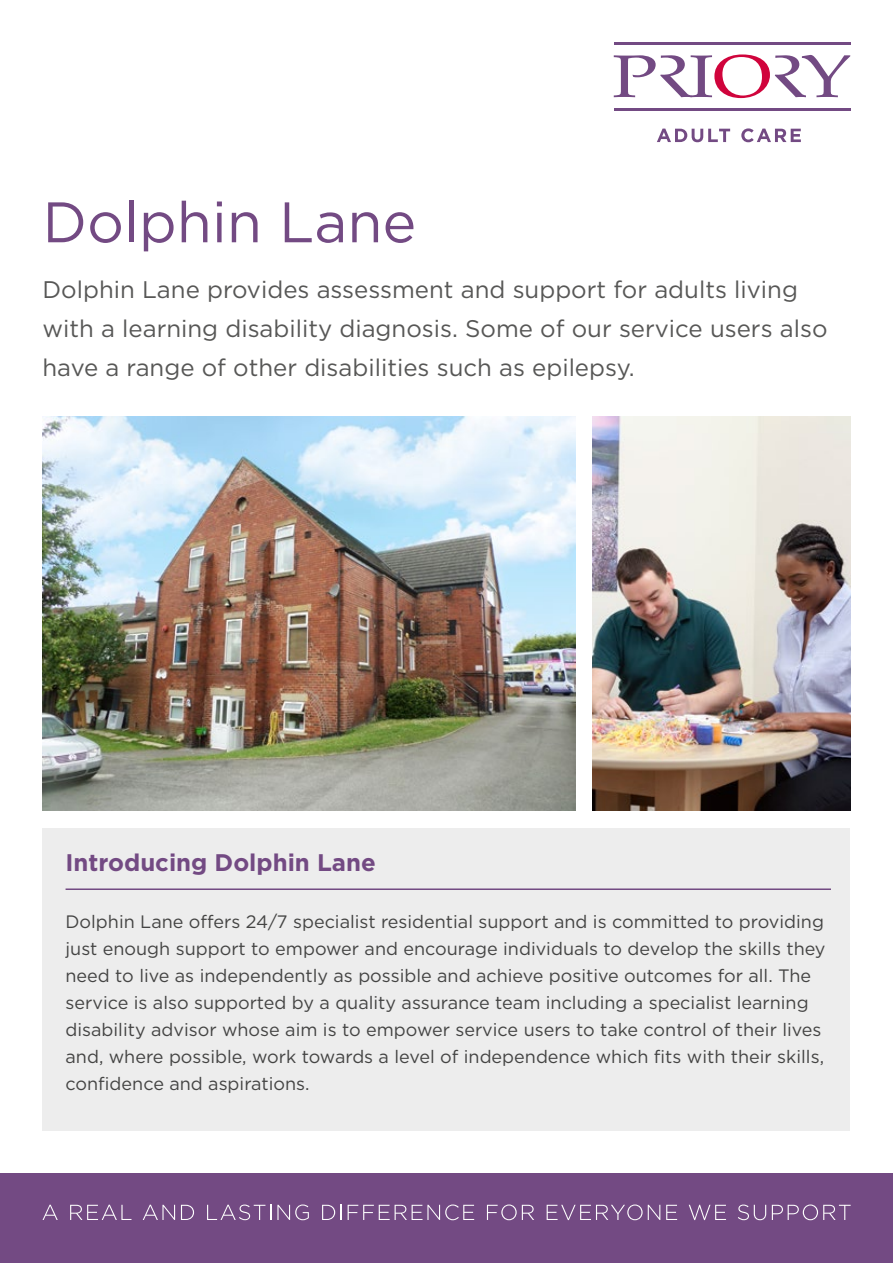
<style>
.page{position:relative;width:893px;height:1263px;background:#fff}
.page>*{position:absolute;margin:0;border:0;box-sizing:border-box;transform-origin:0 0}
.t1{font:57px "Gotham";color:#734a83}
.t2{font:24px/39px "Gotham";color:#575756}
.t3{font:700 24px "Gotham";color:#734a83}
.t4{font:18px/27px "Gotham";color:#4a4a49}
</style>
<div class="page">
<hr style="left:614px;top:43px;width:236px;height:2px;background:#734a83">
<hr style="left:614px;top:109px;width:236px;height:2px;background:#734a83">
<svg style="left:614px;top:54px;width:236px;height:44px"></svg>
<svg style="left:657px;top:129px;width:73px;height:13px"></svg>
<svg style="left:741px;top:128px;width:60px;height:14px"></svg>
<div style="left:43px;top:828px;width:807px;height:302px;background:#ededed"></div>
<img style="left:43px;top:417px;width:532px;height:393px">
<img style="left:592px;top:417px;width:258px;height:393px">
<hr style="left:66px;top:888px;width:765px;height:2px;background:#734a83">
<div style="left:0;top:1174px;width:893px;height:89px;background:#734a83"></div>
<svg style="left:43px;top:1205px;width:15px;height:15px"></svg>
<svg style="left:70px;top:1205px;width:61px;height:15px"></svg>
<svg style="left:143px;top:1205px;width:32px;height:15px"></svg>
<svg style="left:181px;top:1205px;width:13px;height:15px"></svg>
<svg style="left:207px;top:1204px;width:64px;height:16px"></svg>
<svg style="left:277px;top:1204px;width:32px;height:16px"></svg>
<svg style="left:322px;top:1205px;width:20px;height:15px"></svg>
<svg style="left:348px;top:1204px;width:126px;height:16px"></svg>
<svg style="left:487px;top:1204px;width:47px;height:16px"></svg>
<svg style="left:547px;top:1204px;width:113px;height:16px"></svg>
<svg style="left:666px;top:1205px;width:11px;height:15px"></svg>
<svg style="left:689px;top:1205px;width:37px;height:15px"></svg>
<svg style="left:738px;top:1204px;width:28px;height:16px"></svg>
<svg style="left:772px;top:1204px;width:79px;height:16px"></svg>
<h1 class="t1" style="left:43px;top:186px;width:375px">Dolphin Lane</h1>
<h2 class="t2" style="left:43px;top:269px;width:786px">Dolphin Lane provides assessment and support for adults living with a learning disability diagnosis. Some of our service users also have a range of other disabilities such as epilepsy.</h2>
<h2 class="t3" style="left:66px;top:847px;width:312px">Introducing Dolphin Lane</h2>
<p class="t4" style="left:66px;top:908px;width:761px">Dolphin Lane offers 24/7 specialist residential support and is committed to providing just enough support to empower and encourage individuals to develop the skills they need to live as independently as possible and achieve positive outcomes for all. The service is also supported by a quality assurance team including a specialist learning disability advisor whose aim is to empower service users to take control of their lives and, where possible, work towards a level of independence which fits with their skills, confidence and aspirations.</p>
</div>
